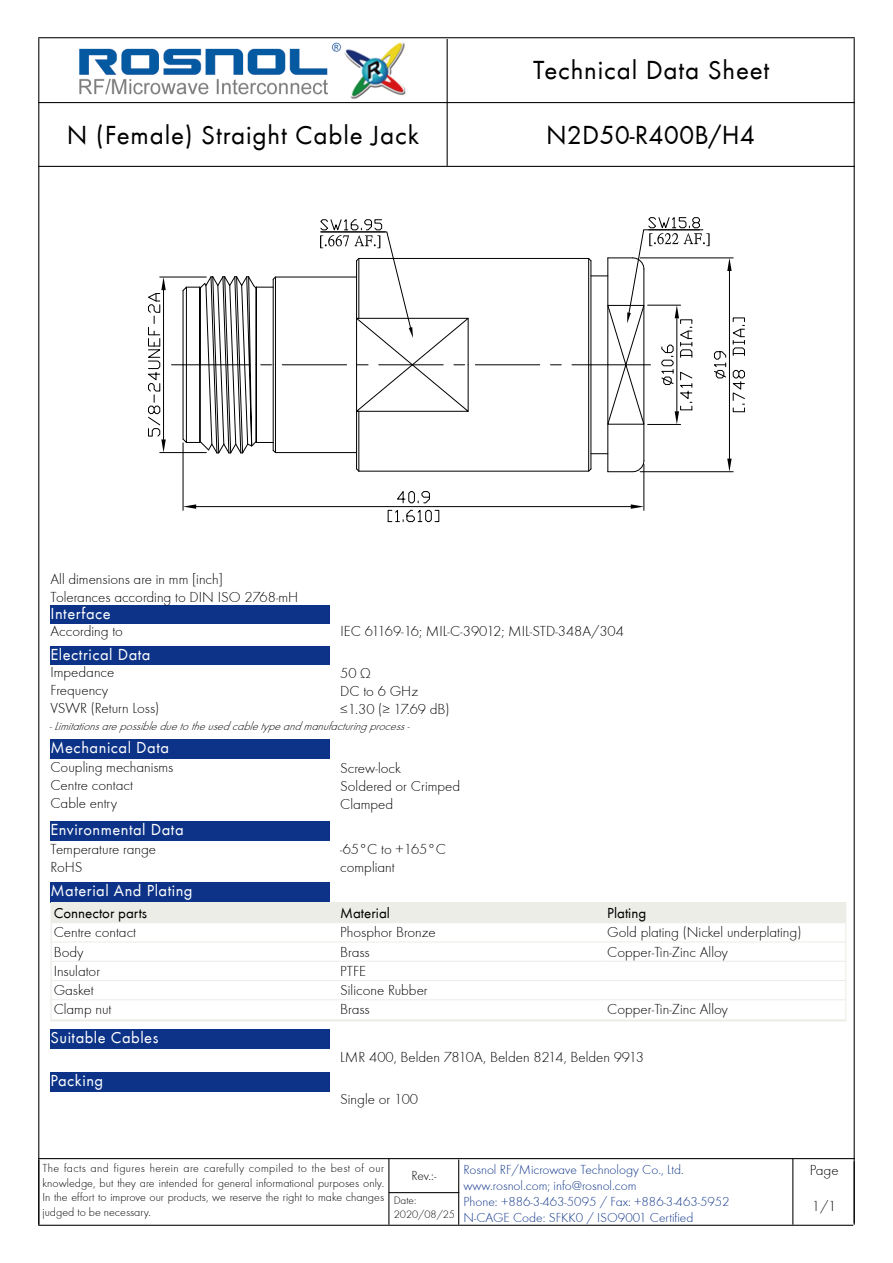
<style>
.page{position:relative;width:893px;height:1263px;background:#fff}
.page>*{position:absolute;margin:0;border:0;box-sizing:border-box;transform-origin:0 0}
.t1{font:27px "Futura T";letter-spacing:.03em;color:#000}
.t2{font:27px "Futura T";color:#000}
.t3{font:16.5px "Futura T";letter-spacing:.03em;color:#fff}
.t4{font:15px/18px "Futura T Ligh";color:#000}
.t5{font:15px "Futura T";color:#000}
.t6{font:13.5px/16.2px "Futura T Ligh";color:#0c3388}
.t7{font:13.5px "Futura T Ligh";color:#000}
.t8{font:12px/14.4px "Futura T Ligh";color:#000;text-align:justify}
.t9{font:italic 12px "Futura T Ligh";color:#000}
.t10{font:11.25px/13.5px "Futura T Ligh";color:#000}
</style>
<div class="page">
<hr style="left:38px;top:166px;width:817px;height:1px;background:#000">
<hr style="left:38px;top:102px;width:817px;height:1px;background:#000">
<div style="left:50px;top:739px;width:280px;height:20px;background:#0c3388"></div>
<div style="left:50px;top:821px;width:280px;height:20px;background:#0c3388"></div>
<div style="left:50px;top:1029px;width:280px;height:20px;background:#0c3388"></div>
<div style="left:50px;top:882px;width:280px;height:20px;background:#0c3388"></div>
<hr style="left:38px;top:37px;width:817px;height:1px;background:#000">
<hr style="left:38px;top:1158px;width:817px;height:1px;background:#000">
<hr style="left:38px;top:38px;width:1px;height:1187px;background:#000">
<hr style="left:854px;top:38px;width:1px;height:1185px;background:#000">
<hr style="left:38px;top:1225px;width:815px;height:1px;background:#000">
<hr style="left:854px;top:1161px;width:1px;height:64px;background:#000">
<hr style="left:792px;top:1158px;width:1px;height:67px;background:#000">
<hr style="left:447px;top:39px;width:1px;height:127px;background:#000">
<div style="left:50px;top:605px;width:280px;height:18px;background:#0c3388"></div>
<div style="left:50px;top:646px;width:280px;height:19px;background:#0c3388"></div>
<div style="left:51px;top:903px;width:795px;height:118px;background:#edede8"></div>
<div style="left:52px;top:923px;width:792px;height:96px;background:#fff"></div>
<hr style="left:52px;top:941px;width:286px;height:1px;background:#edede8">
<hr style="left:338px;top:941px;width:267px;height:1px;background:#edede8">
<hr style="left:605px;top:941px;width:241px;height:1px;background:#edede8">
<hr style="left:52px;top:961px;width:286px;height:1px;background:#edede8">
<hr style="left:338px;top:961px;width:267px;height:1px;background:#edede8">
<hr style="left:605px;top:961px;width:241px;height:1px;background:#edede8">
<hr style="left:52px;top:980px;width:286px;height:1px;background:#edede8">
<hr style="left:338px;top:980px;width:267px;height:1px;background:#edede8">
<hr style="left:605px;top:980px;width:241px;height:1px;background:#edede8">
<hr style="left:52px;top:999px;width:286px;height:1px;background:#edede8">
<hr style="left:338px;top:999px;width:267px;height:1px;background:#edede8">
<hr style="left:605px;top:999px;width:241px;height:1px;background:#edede8">
<div style="left:50px;top:902px;width:796px;height:119px;border:1px solid #edede8"></div>
<div style="left:50px;top:1072px;width:280px;height:19px;background:#0c3388"></div>
<hr style="left:172px;top:365px;width:78px;height:1px;background:#000">
<hr style="left:160px;top:452px;width:46px;height:1px;background:#000">
<hr style="left:160px;top:277px;width:46px;height:1px;background:#000">
<svg style="left:148px;top:277px;width:18px;height:176px"></svg>
<hr style="left:183px;top:443px;width:1px;height:67px;background:#000">
<hr style="left:644px;top:464px;width:1px;height:46px;background:#000">
<hr style="left:196px;top:506px;width:435px;height:1px;background:#000">
<svg style="left:183px;top:504px;width:13px;height:5px"></svg>
<svg style="left:631px;top:504px;width:13px;height:5px"></svg>
<svg style="left:388px;top:491px;width:44px;height:31px"></svg>
<div style="left:435px;top:510px;width:4px;height:12px;border:1px solid #000"></div>
<svg style="left:182px;top:217px;width:563px;height:255px"></svg>
<img style="left:79px;top:42px;width:327px;height:57px">
<hr style="left:388px;top:1158px;width:1px;height:67px;background:#000">
<hr style="left:389px;top:1192px;width:70px;height:1px;background:#000">
<hr style="left:458px;top:1159px;width:1px;height:66px;background:#000">
<h1 class="t1" style="left:533px;top:55px;width:238px">Technical Data Sheet</h1>
<h1 class="t1" style="left:67px;top:119px;width:354px">N (Female) Straight Cable Jack</h1>
<h1 class="t2" style="left:546px;top:120px;width:210px">N2D50-R400B/H4</h1>
<p class="t4" style="left:51px;top:571px;width:249px">All dimensions are in mm [inch]<br>Tolerances according to DIN ISO 2768-mH</p>
<p class="t3" style="left:50px;top:604px;width:62px">Interface</p>
<p class="t4" style="left:50px;top:623px;width:74px">According to</p>
<p class="t4" style="left:341px;top:623px;width:285px">IEC 61169-16; MIL-C-39012; MIL-STD-348A/304</p>
<p class="t3" style="left:50px;top:645px;width:102px">Electrical Data</p>
<p class="t4" style="left:50px;top:664px;width:110px">Impedance<br>Frequency<br>VSWR (Return Loss)</p>
<p class="t4" style="left:340px;top:665px;width:111px">50 Ω<br>DC to 6 GHz ≤1.30 (≥ 17.69 dB)</p>
<p class="t9" style="left:49px;top:719px;width:366px">-Limitationsarepossibleduetotheusedcabletypeandmanufacturingprocess-</p>
<p class="t3" style="left:50px;top:738px;width:120px">Mechanical Data</p>
<p class="t4" style="left:50px;top:758px;width:124px">Coupling mechanisms<br>Centre contact<br>Cable entry</p>
<p class="t3" style="left:50px;top:820px;width:135px">Environmental Data</p>
<p class="t4" style="left:50px;top:840px;width:107px">Temperature range<br>RoHS</p>
<p class="t3" style="left:50px;top:881px;width:144px">Material And Plating</p>
<p class="t4" style="left:340px;top:759px;width:122px">Screw-lock<br>Soldered or Crimped<br>Clamped</p>
<p class="t4" style="left:340px;top:840px;width:107px">-65°C to +165°C compliant</p>
<p class="t5" style="left:54px;top:905px;width:95px">Connector parts</p>
<p class="t5" style="left:340px;top:905px;width:51px">Material</p>
<p class="t5" style="left:607px;top:905px;width:41px">Plating</p>
<p class="t4" style="left:54px;top:924px;width:84px">Centre contact</p>
<p class="t4" style="left:340px;top:924px;width:97px">Phosphor Bronze</p>
<p class="t4" style="left:607px;top:924px;width:196px">Gold plating (Nickel underplating)</p>
<p class="t4" style="left:54px;top:943px;width:31px">Body</p>
<p class="t4" style="left:340px;top:943px;width:31px">Brass</p>
<p class="t4" style="left:607px;top:943px;width:122px">Copper-Tin-Zinc Alloy</p>
<p class="t4" style="left:54px;top:962px;width:48px">Insulator</p>
<p class="t4" style="left:340px;top:962px;width:27px">PTFE</p>
<p class="t4" style="left:54px;top:981px;width:42px">Gasket</p>
<p class="t4" style="left:340px;top:981px;width:89px">Silicone Rubber</p>
<p class="t4" style="left:54px;top:1001px;width:59px">Clamp nut</p>
<p class="t4" style="left:340px;top:1001px;width:31px">Brass</p>
<p class="t4" style="left:607px;top:1001px;width:122px">Copper-Tin-Zinc Alloy</p>
<p class="t3" style="left:50px;top:1028px;width:109px">Suitable Cables</p>
<p class="t3" style="left:50px;top:1071px;width:54px">Packing</p>
<p class="t4" style="left:340px;top:1048px;width:305px">LMR 400, Belden 7810A, Belden 8214, Belden 9913</p>
<p class="t4" style="left:340px;top:1091px;width:79px">Single or 100</p>
<p class="t8" style="left:43px;top:1161px;width:343px">The facts and figures herein are carefully compiled to the best of our knowledge, but they are intended for general informational purposes only.<br>In the effort to improve our products, we reserve the right to make changes judged to be necessary.</p>
<p class="t7" style="left:411px;top:1168px;width:26px">Rev.:-</p>
<p class="t10" style="left:394px;top:1194px;width:63px">Date:<br>2020/08/25</p>
<p class="t6" style="left:463px;top:1161px;width:268px">Rosnol RF/Microwave Technology Co., Ltd. www.rosnol.com; info@rosnol.com<br>Phone: +886-3-463-5095 / Fax: +886-3-463-5952<br>N-CAGE Code: SFKK0 / ISO9001 Certified</p>
<p class="t4" style="left:810px;top:1161px;width:30px">Page</p>
<p class="t4" style="left:812px;top:1197px;width:26px">1/1</p>
</div>
